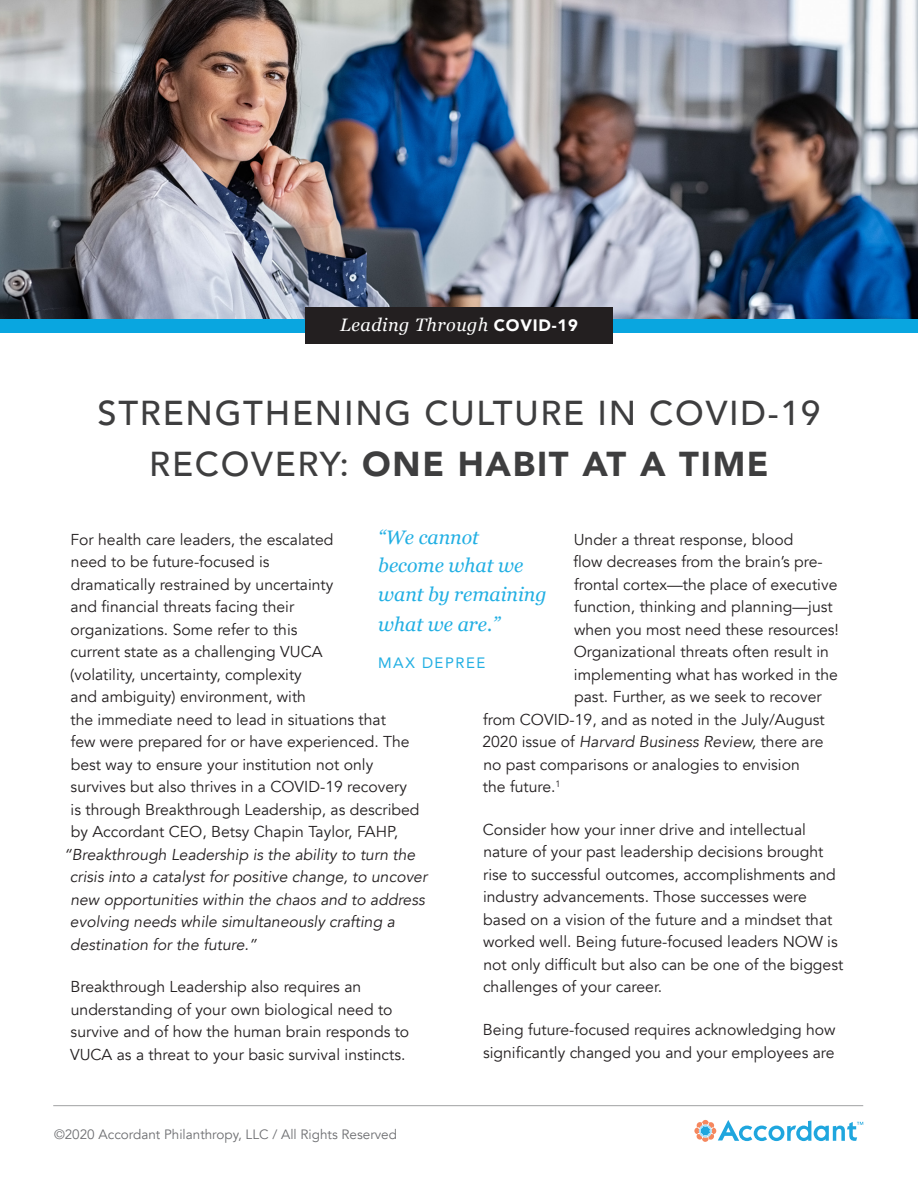
<style>
.page{position:relative;width:918px;height:1188px;background:#fff}
.page>*{position:absolute;margin:0;border:0;box-sizing:border-box;transform-origin:0 0}
.t1{font:500 34.5px/51px "Avenir";letter-spacing:.05em;color:#3e3e3f;text-align:center}
.t2{font:italic 19.5px/29px "Georgia";color:#22afe3}
.t3{font:italic 18px "Georgia";letter-spacing:.03em;color:#fff}
.body_text{font:15.75px/22.5px "Avenir";color:#231f20}
.body_text-2{font:italic 15.75px "Avenir";color:#231f20}
.t4{font:15px "Avenir";letter-spacing:.1em;color:#22afe3}
.Cover_Title{font:13.5px "Avenir";color:#6d6e71}
.s1{font-family:"Avenir";font-weight:900;font-style:normal;font-size:16.5px}
.s2{font-weight:900}
.s3{font-style:normal}
</style>
<div class="page">
<img style="left:0;top:0;width:918px;height:319px">
<div style="left:0;top:319px;width:918px;height:14px;background:#09a6e0"></div>
<hr style="left:53px;top:1105px;width:810px;height:1px;background:#6c6d70">
<svg style="left:694px;top:1120px;width:169px;height:22px"></svg>
<div style="left:305px;top:307px;width:308px;height:37px;background:#231f20"></div>
<p class="t3" style="left:340px;top:312px;width:239px">Leading Through <span class="s1">COVID-19</span></p>
<p class="t1" style="left:98px;top:386px;width:724px">STRENGTHENING CULTURE IN COVID-19<br>RECOVERY: <span class="s2">ONE HABIT AT A TIME</span></p>
<p class="t2" style="left:378px;top:522px;width:170px">“We cannot become what we want by remaining what we are.”</p>
<p class="t4" style="left:378px;top:651px;width:109px">MAX DEPREE</p>
<p class="body_text" style="left:574px;top:528px;width:221px">Under a threat response, blood</p>
<p class="body_text" style="left:573px;top:551px;width:251px">flow decreases from the brain’s pre-</p>
<p class="body_text" style="left:574px;top:573px;width:265px">frontal cortex—the place of executive</p>
<p class="body_text" style="left:574px;top:596px;width:260px">function, thinking and planning—just</p>
<p class="body_text" style="left:574px;top:618px;width:266px">when you most need these resources!</p>
<p class="body_text" style="left:574px;top:641px;width:257px">Organizational threats often result in</p>
<p class="body_text" style="left:574px;top:663px;width:265px">implementing what has worked in the</p>
<p class="body_text" style="left:574px;top:686px;width:249px">past. Further, as we seek to recover</p>
<p class="body_text" style="left:483px;top:708px;width:343px">from COVID-19, and as noted in the July/August</p>
<p class="body_text-2" style="left:482px;top:732px;width:343px"><span class="s3">2020 issue of</span> Harvard Business Review, <span class="s3">there are</span></p>
<p class="body_text" style="left:483px;top:753px;width:318px">no past comparisons or analogies to envision</p>
<p class="body_text" style="left:483px;top:776px;width:79px">the future.<sup>1</sup></p>
<p class="body_text" style="left:483px;top:819px;width:362px">Consider how your inner drive and intellectual nature of your past leadership decisions brought rise to successful outcomes, accomplishments and industry advancements. Those successes were based on a vision of the future and a mindset that worked well. Being future-focused leaders NOW is not only difficult but also can be one of the biggest challenges of your career.</p>
<p class="body_text" style="left:483px;top:1019px;width:354px">Being future-focused requires acknowledging how significantly changed you and your employees are</p>
<p class="body_text" style="left:70px;top:528px;width:265px">For health care leaders, the escalated</p>
<p class="body_text" style="left:71px;top:551px;width:200px">need to be future-focused is</p>
<p class="body_text" style="left:71px;top:573px;width:264px">dramatically restrained by uncertainty</p>
<p class="body_text" style="left:71px;top:596px;width:225px">and financial threats facing their</p>
<p class="body_text" style="left:71px;top:618px;width:228px">organizations. Some refer to this</p>
<p class="body_text" style="left:71px;top:641px;width:254px">current state as a challenging VUCA</p>
<p class="body_text" style="left:70px;top:663px;width:233px">(volatility, uncertainty, complexity</p>
<p class="body_text" style="left:71px;top:686px;width:237px">and ambiguity) environment, with</p>
<p class="body_text" style="left:71px;top:708px;width:317px">the immediate need to lead in situations that</p>
<p class="body_text" style="left:71px;top:731px;width:340px">few were prepared for or have experienced. The</p>
<p class="body_text" style="left:71px;top:753px;width:304px">best way to ensure your institution not only</p>
<p class="body_text" style="left:71px;top:776px;width:338px">survives but also thrives in a COVID-19 recovery</p>
<p class="body_text" style="left:71px;top:798px;width:350px">is through Breakthrough Leadership, as described</p>
<p class="body_text" style="left:71px;top:821px;width:329px">by Accordant CEO, Betsy Chapin Taylor, FAHP,</p>
<p class="body_text-2" style="left:64px;top:845px;width:353px">“Breakthrough Leadership is the ability to turn the</p>
<p class="body_text-2" style="left:70px;top:867px;width:359px">crisis into a catalyst for positive change, to uncover</p>
<p class="body_text-2" style="left:70px;top:890px;width:356px">new opportunities within the chaos and to address</p>
<p class="body_text-2" style="left:70px;top:912px;width:326px">evolving needs while simultaneously crafting a</p>
<p class="body_text-2" style="left:70px;top:935px;width:188px">destination for the future.”</p>
<p class="body_text" style="left:70px;top:976px;width:341px">Breakthrough Leadership also requires an understanding of your own biological need to survive and of how the human brain responds to VUCA as a threat to your basic survival instincts.</p>
<p class="Cover_Title" style="left:54px;top:1126px;width:345px">©2020 Accordant Philanthropy, LLC / All Rights Reserved</p>
</div>
